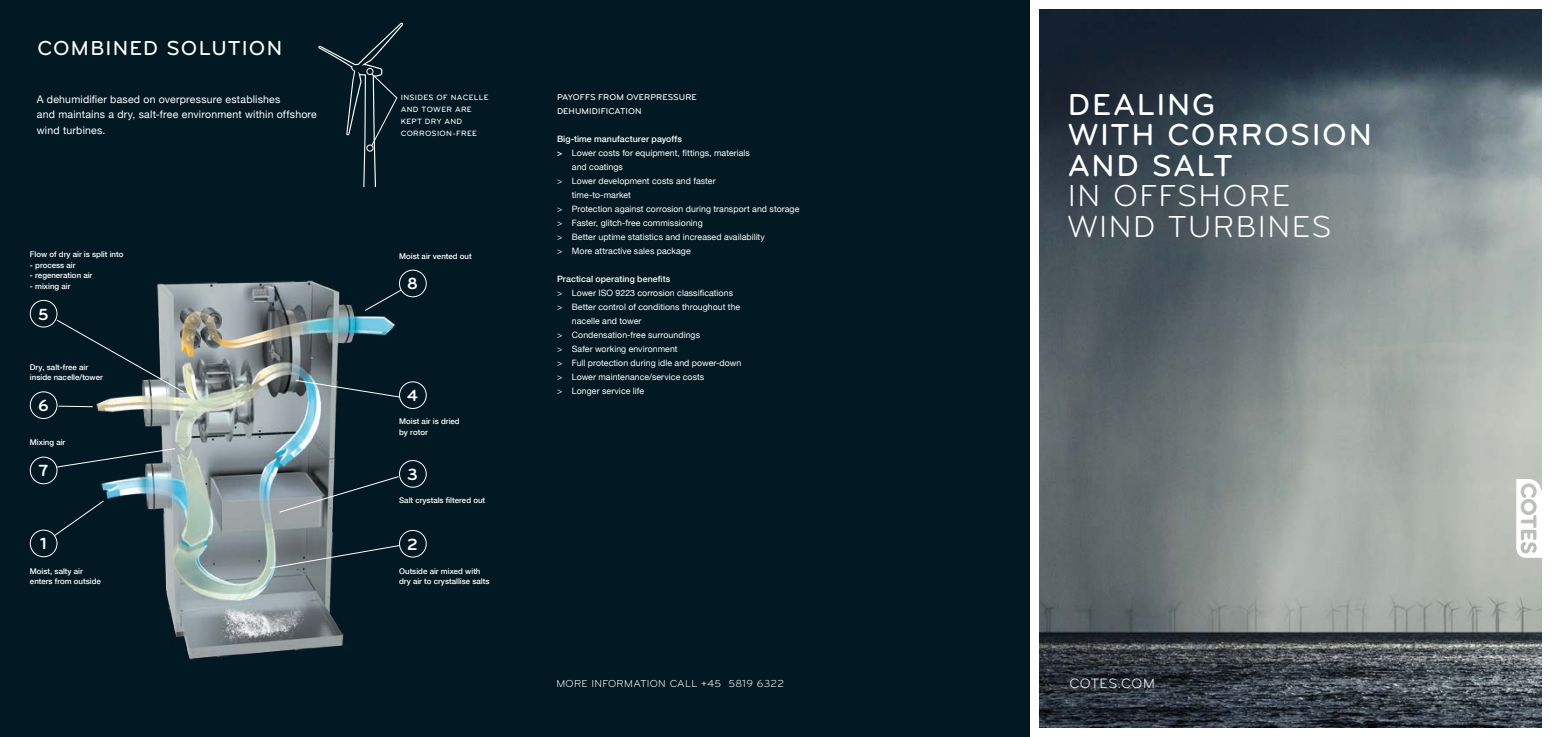
<style>
.page{position:relative;width:1551px;height:737px;background:#fff}
.page>*{position:absolute;margin:0;border:0;box-sizing:border-box;transform-origin:0 0}
.t1{font:31.5px/30.6px "Bryant Medium Alternate";letter-spacing:.045em;color:#fff}
.t2{font:31.5px/30.6px "Bryant Regular Alternate";letter-spacing:.045em;color:#fff}
.t3{font:21px "Bryant Medium Alternate";letter-spacing:.055em;color:#fff}
.t4{font:16.8px "Bryant Bold Alternate";color:#fff}
.t5{font:14px "Bryant Regular Alternate";letter-spacing:.045em;color:#fff}
.t6{font:10.5px/15.8px "Helvetica Neue";letter-spacing:.02em;color:#fff}
.t7{font:10.5px "Bryant Regular Alternate";letter-spacing:.03em;color:#fff}
.t8{font:8.75px "Helvetica Neue";letter-spacing:.005em;color:#fff}
.t9{font:500 8.75px "Helvetica Neue";letter-spacing:.01em;color:#fff}
.t10{font:500 8.75px/14px "Bryant";letter-spacing:.005em;color:#fff}
.t11{font:7.96px/12px "Bryant Medium Alternate";letter-spacing:.04em;color:#fff}
.t12{font:500 7.88px/10.5px "Helvetica Neue";color:#fff}
.s1{font-weight:500}
</style>
<div class="page">
<img style="left:1039px;top:10px;width:501px;height:717px">
<svg style="left:1515px;top:479px;width:25px;height:79px"></svg>
<div style="left:1539px;top:491px;width:7px;height:67px;background:#fff"></div>
<div style="left:0;top:0;width:1029px;height:737px;background:#021822"></div>
<svg style="left:318px;top:23px;width:85px;height:164px"></svg>
<div style="left:366px;top:68px;width:7px;height:7px;border:1px solid #fff;border-radius:50%"></div>
<img style="left:82px;top:269px;width:345px;height:391px">
<div style="left:30px;top:391px;width:27px;height:28px;border:1px solid #fff;border-radius:50%"></div>
<div style="left:30px;top:300px;width:27px;height:27px;border:1px solid #fff;border-radius:50%"></div>
<div style="left:30px;top:456px;width:27px;height:28px;border:1px solid #fff;border-radius:50%"></div>
<div style="left:399px;top:270px;width:27px;height:27px;border:1px solid #fff;border-radius:50%"></div>
<div style="left:399px;top:381px;width:27px;height:28px;border:1px solid #fff;border-radius:50%"></div>
<div style="left:399px;top:460px;width:27px;height:27px;border:1px solid #fff;border-radius:50%"></div>
<div style="left:399px;top:530px;width:27px;height:27px;border:1px solid #fff;border-radius:50%"></div>
<div style="left:30px;top:529px;width:27px;height:28px;border:1px solid #fff;border-radius:50%"></div>
<svg style="left:56px;top:447px;width:120px;height:21px"></svg>
<svg style="left:54px;top:500px;width:51px;height:36px"></svg>
<svg style="left:58px;top:405px;width:36px;height:2px"></svg>
<svg style="left:56px;top:319px;width:129px;height:74px"></svg>
<svg style="left:278px;top:475px;width:121px;height:38px"></svg>
<svg style="left:295px;top:379px;width:105px;height:19px"></svg>
<svg style="left:269px;top:544px;width:131px;height:25px"></svg>
<svg style="left:364px;top:289px;width:38px;height:23px"></svg>
<h2 class="t3" style="left:38px;top:36px;width:246px">COMBINED SOLUTION</h2>
<p class="t6" style="left:37px;top:92px;width:281px">A dehumidifier based on overpressure establishes<br>and maintains a dry, salt-free environment within offshore wind turbines.</p>
<p class="t11" style="left:401px;top:91px;width:89px">INSIDES OF NACELLE<br>AND TOWER ARE<br>KEPT DRY AND<br>CORROSION-FREE</p>
<p class="t12" style="left:30px;top:249px;width:95px">Flow of dry air is split into</p>
<p class="t12" style="left:30px;top:259px;width:47px">- process air</p>
<p class="t12" style="left:30px;top:270px;width:64px">- regeneration air</p>
<p class="t12" style="left:30px;top:280px;width:42px">- mixing air</p>
<h3 class="t4" style="left:38px;top:303px;width:12px">5</h3>
<p class="t12" style="left:30px;top:361px;width:74px">Dry, salt-free air inside nacelle/tower</p>
<h3 class="t4" style="left:38px;top:395px;width:12px">6</h3>
<p class="t12" style="left:30px;top:437px;width:37px">Mixing air</p>
<h3 class="t4" style="left:38px;top:460px;width:11px">7</h3>
<h3 class="t4" style="left:40px;top:533px;width:8px">1</h3>
<p class="t12" style="left:30px;top:565px;width:72px">Moist, salty air enters from outside</p>
<p class="t12" style="left:399px;top:251px;width:74px">Moist air vented out</p>
<h3 class="t4" style="left:407px;top:273px;width:12px">8</h3>
<h3 class="t4" style="left:407px;top:385px;width:12px">4</h3>
<p class="t12" style="left:399px;top:416px;width:62px">Moist air is dried by rotor</p>
<h3 class="t4" style="left:407px;top:463px;width:12px">3</h3>
<p class="t12" style="left:399px;top:495px;width:87px">Salt crystals filtered out</p>
<h3 class="t4" style="left:407px;top:533px;width:12px">2</h3>
<p class="t12" style="left:399px;top:565px;width:92px">Outside air mixed with dry air to crystallise salts</p>
<p class="t10" style="left:557px;top:90px;width:141px">PAYOFFS FROM OVERPRESSURE<br>DEHUMIDIFICATION</p>
<p class="t9" style="left:557px;top:132px;width:126px">Big-time manufacturer payoffs</p>
<p class="t8" style="left:557px;top:146px;width:194px"><span class="s1">&gt;</span> Lower costs for equipment, fittings, materials</p>
<p class="t8" style="left:572px;top:160px;width:53px">and coatings</p>
<p class="t8" style="left:557px;top:174px;width:160px">&gt; Lower development costs and faster</p>
<p class="t8" style="left:572px;top:188px;width:61px">time-to-market</p>
<p class="t8" style="left:557px;top:202px;width:244px">&gt; Protection against corrosion during transport and storage</p>
<p class="t8" style="left:557px;top:216px;width:147px">&gt; Faster, glitch-free commissioning</p>
<p class="t8" style="left:557px;top:230px;width:209px">&gt; Better uptime statistics and increased availability</p>
<p class="t8" style="left:557px;top:244px;width:135px">&gt; More attractive sales package</p>
<p class="t9" style="left:557px;top:272px;width:115px">Practical operating benefits</p>
<p class="t8" style="left:557px;top:286px;width:177px">&gt; Lower ISO 9223 corrosion classifications</p>
<p class="t8" style="left:557px;top:300px;width:185px">&gt; Better control of conditions throughout the</p>
<p class="t8" style="left:572px;top:314px;width:71px">nacelle and tower</p>
<p class="t8" style="left:557px;top:328px;width:145px">&gt; Condensation-free surroundings</p>
<p class="t8" style="left:557px;top:342px;width:122px">&gt; Safer working environment</p>
<p class="t8" style="left:557px;top:356px;width:186px">&gt; Full protection during idle and power-down</p>
<p class="t8" style="left:557px;top:370px;width:149px">&gt; Lower maintenance/service costs</p>
<p class="t8" style="left:557px;top:384px;width:89px">&gt; Longer service life</p>
<h1 class="t1" style="left:1067px;top:89px;width:305px">DEALING<br>WITH CORROSION<br>AND SALT</h1>
<h1 class="t2" style="left:1067px;top:181px;width:265px">IN OFFSHORE<br>WIND TURBINES</h1>
<p class="t7" style="left:556px;top:677px;width:229px">MORE INFORMATION CALL +45 5819 6322</p>
<h3 class="t5" style="left:1069px;top:675px;width:87px">COTES.COM</h3>
</div>
